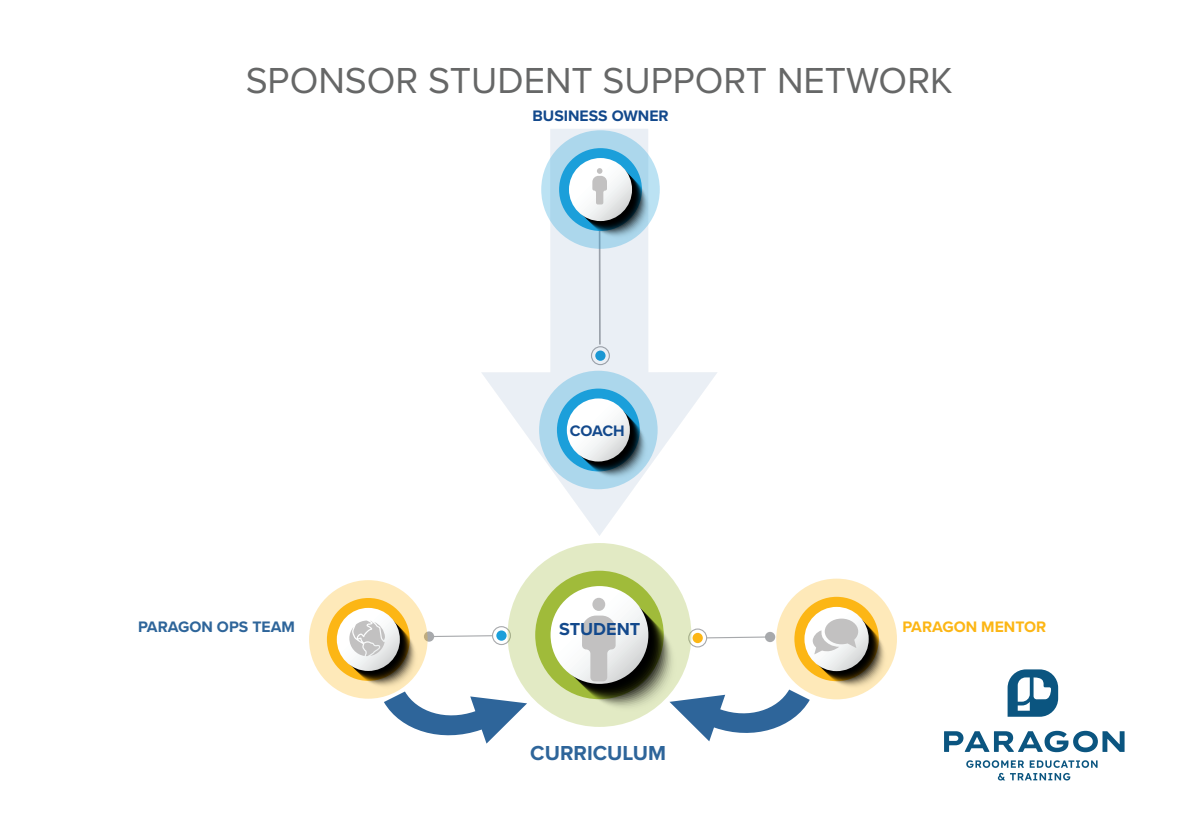
<style>
.page{position:relative;width:1200px;height:834px;background:#fff}
.page>*{position:absolute;margin:0;border:0;box-sizing:border-box;transform-origin:0 0}
.t1{font:37.5px "Proxima Nova";color:#666767}
.t2{font:700 21px "Proxima Nova";color:#2e659a}
.t3{font:700 18px "Proxima Nova";color:#13498c}
.t4{font:700 15.75px "Proxima Nova";color:#13498c}
.t5{font:700 15.75px "Proxima Nova";color:#2e659a}
.t6{font:700 15.75px "Proxima Nova";color:#fcb615}
</style>
<div class="page">
<svg style="left:492px;top:627px;width:18px;height:18px"></svg>
<div style="left:492px;top:626px;width:19px;height:19px;border:1px solid #a7a9ac;border-radius:50%"></div>
<div style="left:496px;top:630px;width:11px;height:11px;background:#1b9fda;border-radius:50%"></div>
<svg style="left:434px;top:635px;width:60px;height:3px"></svg>
<div style="left:424px;top:631px;width:10px;height:11px;background:#a7a9ac;border-radius:50%"></div>
<svg style="left:689px;top:629px;width:18px;height:18px"></svg>
<div style="left:688px;top:628px;width:19px;height:20px;border:1px solid #a7a9ac;border-radius:50%"></div>
<div style="left:693px;top:633px;width:10px;height:10px;background:#fcb615;border-radius:50%"></div>
<svg style="left:705px;top:636px;width:60px;height:3px"></svg>
<div style="left:765px;top:632px;width:10px;height:10px;background:#a7a9ac;border-radius:50%"></div>
<svg style="left:481px;top:129px;width:236px;height:407px"></svg>
<div style="left:309px;top:580px;width:119px;height:119px;background:#fee9b9;border-radius:50%"></div>
<div style="left:327px;top:598px;width:83px;height:83px;background:#fcb615;border-radius:50%"></div>
<div style="left:356px;top:627px;width:61px;height:61px;background:#fae5b5;border-radius:50%"></div>
<div style="left:355px;top:626px;width:61px;height:61px;background:#f5e1b2;border-radius:50%"></div>
<div style="left:354px;top:625px;width:61px;height:61px;background:#edd9ab;border-radius:50%"></div>
<svg style="left:352px;top:623px;width:62px;height:62px"></svg>
<svg style="left:351px;top:622px;width:62px;height:62px"></svg>
<svg style="left:350px;top:621px;width:62px;height:62px"></svg>
<svg style="left:349px;top:620px;width:62px;height:62px"></svg>
<svg style="left:348px;top:619px;width:62px;height:62px"></svg>
<svg style="left:347px;top:618px;width:62px;height:62px"></svg>
<svg style="left:347px;top:618px;width:61px;height:61px"></svg>
<svg style="left:346px;top:617px;width:61px;height:61px"></svg>
<div style="left:345px;top:616px;width:61px;height:61px;background:#261a00;border-radius:50%"></div>
<div style="left:344px;top:615px;width:61px;height:61px;background:#170f00;border-radius:50%"></div>
<div style="left:343px;top:614px;width:61px;height:61px;background:#0b0800;border-radius:50%"></div>
<svg style="left:341px;top:612px;width:62px;height:62px"></svg>
<svg style="left:337px;top:608px;width:63px;height:63px;background:#eff0ef"></svg>
<svg style="left:541px;top:130px;width:119px;height:119px;background:#b0d9ed"></svg>
<div style="left:559px;top:148px;width:83px;height:83px;background:#1b9fda;border-radius:50%"></div>
<svg style="left:590px;top:179px;width:61px;height:61px"></svg>
<div style="left:589px;top:178px;width:61px;height:61px;background:#a8d2e7;border-radius:50%"></div>
<div style="left:585px;top:174px;width:62px;height:62px;background:#9cc5d9;border-radius:50%"></div>
<div style="left:584px;top:173px;width:62px;height:62px;background:#93b9cb;border-radius:50%"></div>
<div style="left:583px;top:172px;width:62px;height:62px;background:#86a8ba;border-radius:50%"></div>
<svg style="left:582px;top:171px;width:62px;height:62px"></svg>
<svg style="left:581px;top:170px;width:61px;height:61px"></svg>
<svg style="left:580px;top:169px;width:61px;height:61px"></svg>
<svg style="left:579px;top:168px;width:61px;height:61px"></svg>
<svg style="left:578px;top:167px;width:61px;height:61px"></svg>
<svg style="left:569px;top:158px;width:63px;height:63px;background:#f2f4f4"></svg>
<div style="left:508px;top:543px;width:183px;height:184px;background:#e2eac4;border-radius:50%"></div>
<div style="left:535px;top:571px;width:129px;height:128px;background:#a0bb3a;border-radius:50%"></div>
<div style="left:581px;top:617px;width:96px;height:95px;background:#e1e9c3;border-radius:50%"></div>
<div style="left:580px;top:615px;width:95px;height:96px;background:#dfe7c1;border-radius:50%"></div>
<div style="left:578px;top:614px;width:96px;height:95px;background:#dbe3be;border-radius:50%"></div>
<div style="left:577px;top:612px;width:95px;height:96px;background:#d0d7b4;border-radius:50%"></div>
<svg style="left:574px;top:610px;width:96px;height:95px"></svg>
<svg style="left:571px;top:607px;width:96px;height:95px"></svg>
<svg style="left:570px;top:605px;width:95px;height:96px"></svg>
<svg style="left:569px;top:604px;width:95px;height:95px"></svg>
<svg style="left:567px;top:602px;width:95px;height:96px"></svg>
<svg style="left:564px;top:600px;width:96px;height:95px"></svg>
<div style="left:563px;top:598px;width:95px;height:96px;background:#181b05;border-radius:50%"></div>
<div style="left:561px;top:597px;width:96px;height:95px;background:#0f1102;border-radius:50%"></div>
<div style="left:560px;top:595px;width:95px;height:96px;background:#060700;border-radius:50%"></div>
<svg style="left:557px;top:593px;width:96px;height:95px"></svg>
<svg style="left:551px;top:586px;width:97px;height:98px;background:#f3f4f4"></svg>
<div style="left:776px;top:579px;width:121px;height:120px;background:#fee9b9;border-radius:50%"></div>
<div style="left:794px;top:597px;width:85px;height:84px;background:#fcb615;border-radius:50%"></div>
<div style="left:822px;top:624px;width:63px;height:63px;background:#f2ddaf;border-radius:50%"></div>
<div style="left:821px;top:623px;width:63px;height:63px;background:#e8d4a8;border-radius:50%"></div>
<svg style="left:820px;top:622px;width:63px;height:63px"></svg>
<svg style="left:819px;top:621px;width:63px;height:63px"></svg>
<svg style="left:818px;top:620px;width:63px;height:63px"></svg>
<svg style="left:817px;top:620px;width:63px;height:62px"></svg>
<svg style="left:816px;top:619px;width:63px;height:62px"></svg>
<svg style="left:815px;top:618px;width:63px;height:62px"></svg>
<svg style="left:814px;top:617px;width:63px;height:62px"></svg>
<svg style="left:813px;top:616px;width:63px;height:62px"></svg>
<div style="left:812px;top:614px;width:62px;height:63px;background:#1a1100;border-radius:50%"></div>
<div style="left:811px;top:613px;width:62px;height:63px;background:#0e0900;border-radius:50%"></div>
<div style="left:810px;top:612px;width:62px;height:63px;background:#050400;border-radius:50%"></div>
<svg style="left:808px;top:610px;width:63px;height:63px"></svg>
<svg style="left:804px;top:607px;width:65px;height:64px;background:#edede9"></svg>
<svg style="left:592px;top:168px;width:15px;height:178px;background:#cdd7de"></svg>
<svg style="left:384px;top:692px;width:143px;height:52px"></svg>
<svg style="left:670px;top:690px;width:140px;height:51px"></svg>
<div style="left:539px;top:371px;width:119px;height:118px;background:#acd7ec;border-radius:50%"></div>
<div style="left:557px;top:389px;width:83px;height:82px;background:#1b9fda;border-radius:50%"></div>
<div style="left:586px;top:417px;width:61px;height:62px;background:#a9d4e8;border-radius:50%"></div>
<div style="left:585px;top:416px;width:61px;height:62px;background:#a5d0e4;border-radius:50%"></div>
<div style="left:584px;top:415px;width:61px;height:62px;background:#9cc5d8;border-radius:50%"></div>
<svg style="left:582px;top:414px;width:62px;height:61px"></svg>
<svg style="left:581px;top:413px;width:62px;height:61px"></svg>
<svg style="left:580px;top:412px;width:62px;height:61px"></svg>
<svg style="left:579px;top:411px;width:62px;height:61px"></svg>
<svg style="left:578px;top:409px;width:61px;height:62px"></svg>
<svg style="left:577px;top:408px;width:61px;height:62px"></svg>
<svg style="left:576px;top:407px;width:61px;height:62px"></svg>
<div style="left:575px;top:406px;width:61px;height:62px;background:#001620;border-radius:50%"></div>
<div style="left:574px;top:405px;width:61px;height:62px;background:#000d13;border-radius:50%"></div>
<div style="left:573px;top:404px;width:61px;height:62px;background:#000407;border-radius:50%"></div>
<div style="left:571px;top:403px;width:62px;height:61px;background:#000;border-radius:50%"></div>
<svg style="left:567px;top:398px;width:63px;height:64px;background:#eff1f2"></svg>
<svg style="left:944px;top:731px;width:181px;height:21px"></svg>
<svg style="left:1008px;top:669px;width:50px;height:48px"></svg>
<svg style="left:966px;top:760px;width:132px;height:21px"></svg>
<svg style="left:813px;top:619px;width:45px;height:35px;background:#d6d6d6"></svg>
<svg style="left:349px;top:621px;width:36px;height:35px"></svg>
<svg style="left:582px;top:616px;width:34px;height:65px;background:#cecece"></svg>
<div style="left:592px;top:598px;width:13px;height:13px;background:#c2c1c1;border-radius:50%"></div>
<p class="t1" style="left:246px;top:53px;width:708px">SPONSOR STUDENT SUPPORT NETWORK</p>
<p class="t4" style="left:532px;top:104px;width:138px">BUSINESS OWNER</p>
<p class="t4" style="left:570px;top:419px;width:56px">COACH</p>
<p class="t5" style="left:138px;top:615px;width:158px">PARAGON OPS TEAM</p>
<p class="t6" style="left:903px;top:615px;width:145px">PARAGON MENTOR</p>
<p class="t3" style="left:559px;top:616px;width:83px">STUDENT</p>
<p class="t2" style="left:530px;top:737px;width:137px">CURRICULUM</p>
</div>
